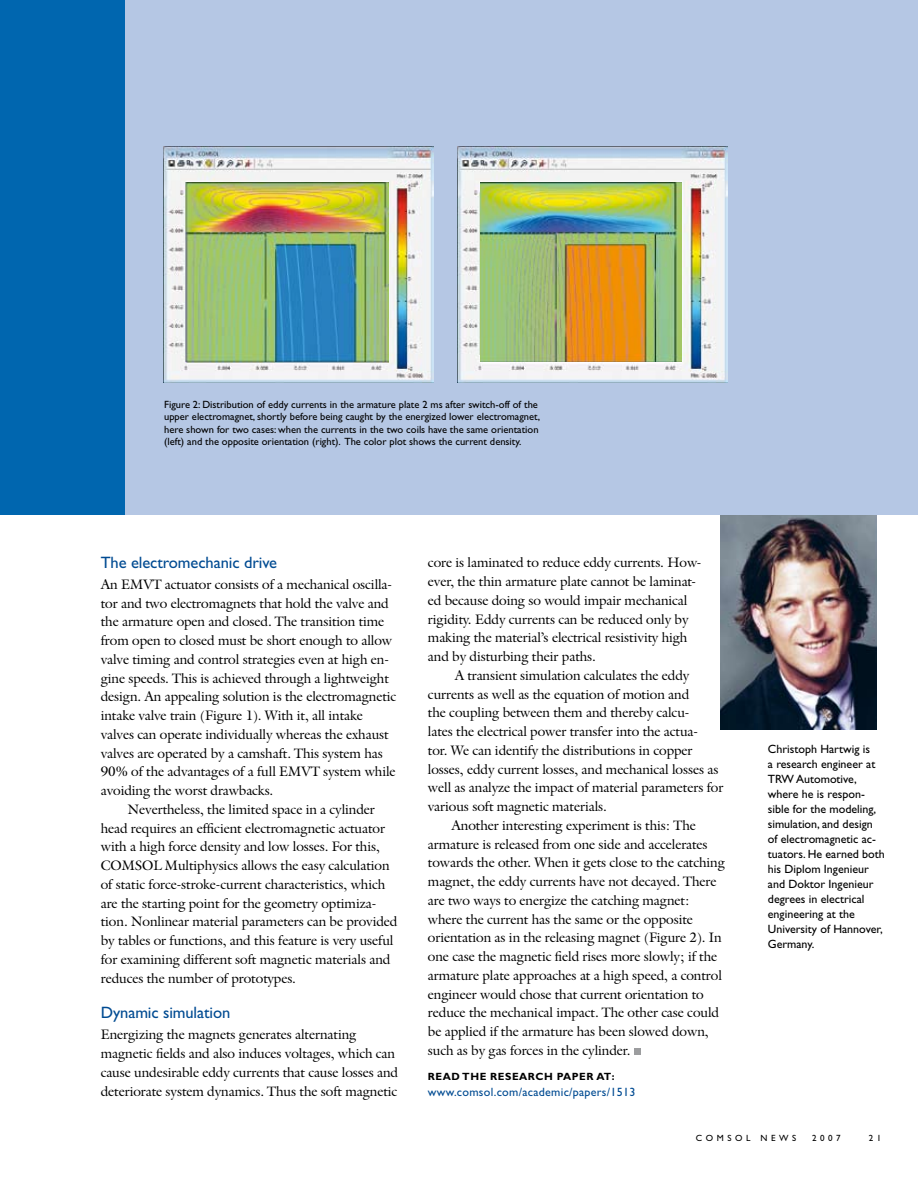
<style>
.page{position:relative;width:918px;height:1188px;background:#fff}
.page>*{position:absolute;margin:0;border:0;box-sizing:border-box;transform-origin:0 0}
.t1{font:16.5px "Gill Sans";letter-spacing:-.005em;color:#004b92}
.t2{font:13.5px/18.8px "Galliard Rom SCC";color:#000}
.t3{font:12px/15px "Gill Sans";color:#000}
.t4{font:12px "Gill Sans";letter-spacing:.025em;color:#004b92}
.t5{font:10.5px/12.6px "Gill Sans";color:#000}
.t6{font:700 10.5px "Gill Sans";letter-spacing:.05em;color:#000}
.t7{font:9px "Gill Sans";letter-spacing:.4em;color:#000}
</style>
<div class="page">
<img style="left:721px;top:514px;width:156px;height:216px">
<div style="left:0;top:0;width:918px;height:514px;background:#b5c7e4"></div>
<div style="left:634px;top:1048px;width:6px;height:7px;background:#9c9d9f"></div>
<img style="left:458px;top:146px;width:270px;height:237px">
<img style="left:481px;top:182px;width:201px;height:180px">
<img style="left:163px;top:146px;width:270px;height:237px">
<img style="left:185px;top:182px;width:203px;height:180px">
<div style="left:0;top:0;width:125px;height:514px;background:#0066af"></div>
<p class="t5" style="left:164px;top:398px;width:377px">Figure 2: Distribution of eddy currents in the armature plate 2 ms after switch-off of the upper electromagnet, shortly before being caught by the energized lower electromagnet, here shown for two cases: when the currents in the two coils have the same orientation (left) and the opposite orientation (right). The color plot shows the current density.</p>
<p class="t1" style="left:101px;top:553px;width:178px">The electromechanic drive</p>
<p class="t2" style="left:101px;top:575px;width:293px">An EMVT actuator consists of a mechanical oscilla-</p>
<p class="t2" style="left:101px;top:593px;width:289px">tor and two electromagnets that hold the valve and</p>
<p class="t2" style="left:101px;top:612px;width:285px">the armature open and closed. The transition time</p>
<p class="t2" style="left:101px;top:631px;width:293px">from open to closed must be short enough to allow</p>
<p class="t2" style="left:101px;top:650px;width:290px">valve timing and control strategies even at high en-</p>
<p class="t2" style="left:101px;top:668px;width:290px">gine speeds. This is achieved through a lightweight</p>
<p class="t2" style="left:101px;top:687px;width:297px">design. An appealing solution is the electromagnetic</p>
<p class="t2" style="left:101px;top:706px;width:263px">intake valve train (Figure 1). With it, all intake</p>
<p class="t2" style="left:101px;top:725px;width:289px">valves can operate individually whereas the exhaust</p>
<p class="t2" style="left:101px;top:743px;width:284px">valves are operated by a camshaft. This system has</p>
<p class="t2" style="left:101px;top:762px;width:296px">90% of the advantages of a full EMVT system while</p>
<p class="t2" style="left:101px;top:781px;width:174px">avoiding the worst drawbacks.</p>
<p class="t2" style="left:128px;top:800px;width:248px">Nevertheless, the limited space in a cylinder</p>
<p class="t2" style="left:101px;top:818px;width:286px">head requires an efficient electromagnetic actuator</p>
<p class="t2" style="left:101px;top:837px;width:281px">with a high force density and low losses. For this,</p>
<p class="t2" style="left:101px;top:856px;width:290px">COMSOL Multiphysics allows the easy calculation</p>
<p class="t2" style="left:101px;top:875px;width:286px">of static force-stroke-current characteristics, which</p>
<p class="t2" style="left:101px;top:893px;width:277px">are the starting point for the geometry optimiza-</p>
<p class="t2" style="left:101px;top:912px;width:298px">tion. Nonlinear material parameters can be provided</p>
<p class="t2" style="left:101px;top:931px;width:294px">by tables or functions, and this feature is very useful</p>
<p class="t2" style="left:101px;top:950px;width:291px">for examining different soft magnetic materials and</p>
<p class="t2" style="left:101px;top:968px;width:197px">reduces the number of prototypes.</p>
<p class="t1" style="left:101px;top:1003px;width:131px">Dynamic simulation</p>
<p class="t2" style="left:101px;top:1025px;width:299px">Energizing the magnets generates alternating magnetic fields and also induces voltages, which can cause undesirable eddy currents that cause losses and deteriorate system dynamics. Thus the soft magnetic</p>
<p class="t2" style="left:428px;top:553px;width:275px">core is laminated to reduce eddy currents. How&shy;ever, the thin armature plate cannot be laminat&shy;ed because doing so would impair mechanical rigidity. Eddy currents can be reduced only by making the material’s electrical resistivity high and by disturbing their paths.</p>
<p class="t2" style="left:455px;top:666px;width:236px">A transient simulation calculates the eddy</p>
<p class="t2" style="left:428px;top:685px;width:263px">currents as well as the equation of motion and</p>
<p class="t2" style="left:428px;top:703px;width:263px">the coupling between them and thereby calcu-</p>
<p class="t2" style="left:428px;top:722px;width:272px">lates the electrical power transfer into the actua-</p>
<p class="t2" style="left:428px;top:741px;width:266px">tor. We can identify the distributions in copper</p>
<p class="t2" style="left:428px;top:760px;width:292px">losses, eddy current losses, and mechanical losses as</p>
<p class="t2" style="left:428px;top:778px;width:297px">well as analyze the impact of material parameters for</p>
<p class="t2" style="left:428px;top:797px;width:180px">various soft magnetic materials.</p>
<p class="t2" style="left:451px;top:816px;width:246px">Another interesting experiment is this: The</p>
<p class="t2" style="left:428px;top:835px;width:281px">armature is released from one side and accelerates</p>
<p class="t2" style="left:428px;top:853px;width:298px">towards the other. When it gets close to the catching</p>
<p class="t2" style="left:428px;top:872px;width:290px">magnet, the eddy currents have not decayed. There</p>
<p class="t2" style="left:428px;top:891px;width:263px">are two ways to energize the catching magnet:</p>
<p class="t2" style="left:428px;top:910px;width:266px">where the current has the same or the opposite</p>
<p class="t2" style="left:428px;top:928px;width:295px">orientation as in the releasing magnet (Figure 2). In</p>
<p class="t2" style="left:428px;top:947px;width:291px">one case the magnetic field rises more slowly; if the</p>
<p class="t2" style="left:428px;top:966px;width:295px">armature plate approaches at a high speed, a control</p>
<p class="t2" style="left:428px;top:985px;width:277px">engineer would chose that current orientation to</p>
<p class="t2" style="left:428px;top:1003px;width:293px">reduce the mechanical impact. The other case could</p>
<p class="t2" style="left:428px;top:1022px;width:282px">be applied if the armature has been slowed down,</p>
<p class="t2" style="left:428px;top:1041px;width:204px">such as by gas forces in the cylinder.</p>
<p class="t6" style="left:428px;top:1070px;width:188px">READ THE RESEARCH PAPER AT:</p>
<p class="t4" style="left:428px;top:1086px;width:209px">www.comsol.com/academic/papers/1513</p>
<p class="t3" style="left:768px;top:742px;width:118px">Christoph Hartwig is<br>a research engineer at<br>TRW Automotive, where he is respon&shy;sible for the modeling, simulation, and design of electromagnetic ac&shy;tuators. He earned both his Diplom Ingenieur and Doktor Ingenieur degrees in electrical engineering at the<br>University of Hannover,<br>Germany.</p>
<p class="t7" style="left:696px;top:1133px;width:101px">Comsol NEWS</p>
<p class="t7" style="left:812px;top:1133px;width:30px">2007</p>
<p class="t7" style="left:869px;top:1133px;width:10px">2 1</p>
</div>
